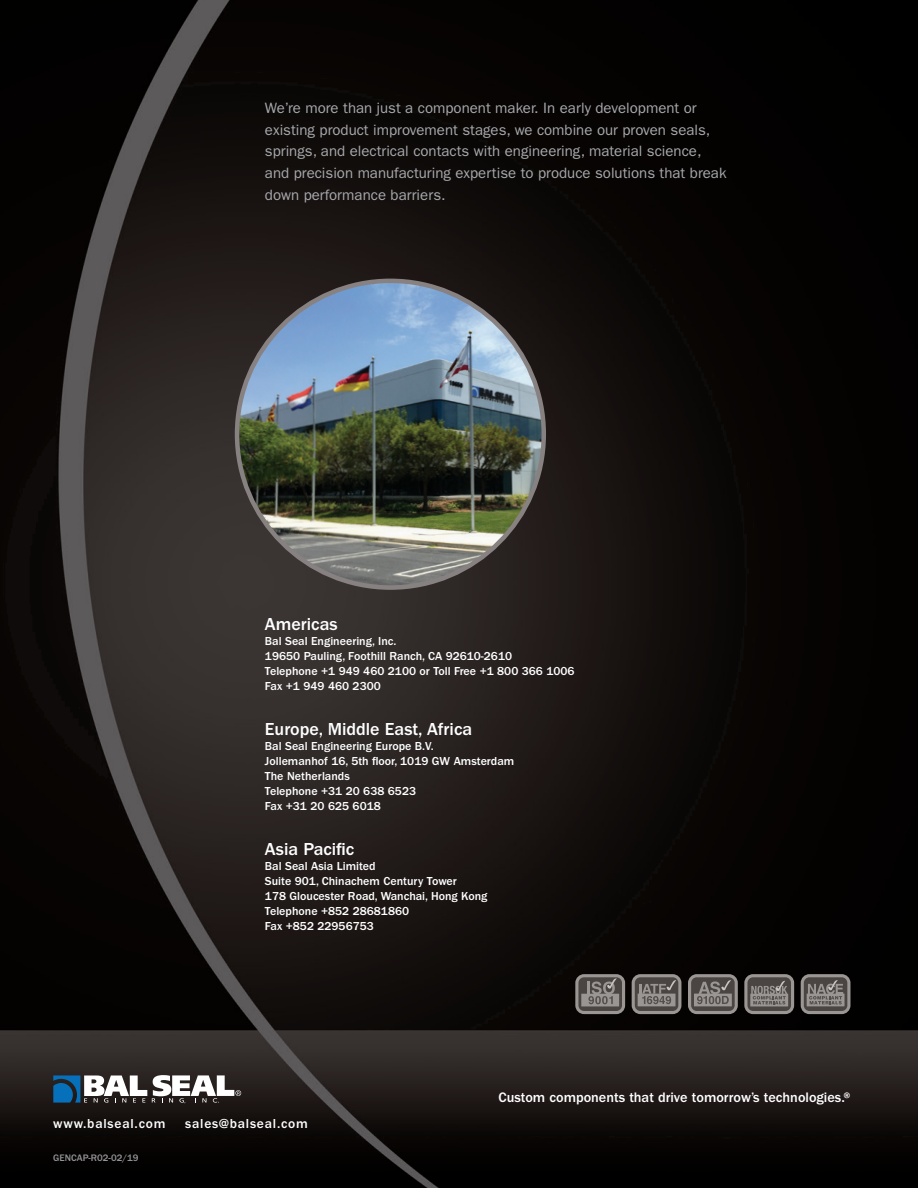
<style>
.page{position:relative;width:918px;height:1188px;background:#fff}
.page>*{position:absolute;margin:0;border:0;box-sizing:border-box;transform-origin:0 0}
.t1{font:500 18px "ITC Franklin Gothic Std";color:#fff}
.t2{font:15px/21.8px "ITC Franklin Gothic Std";color:#a8a9ad}
.t3{font:500 14.25px "ITC Franklin Gothic Std";color:#fff}
.t4{font:500 13.5px "ITC Franklin Gothic Std";letter-spacing:.06em;color:#fff}
.t5{font:500 12px/15px "ITC Franklin Gothic Std";color:#fff}
.t6{font:500 9.75px "ITC Franklin Gothic Std";color:#939598}
</style>
<div class="page">
<img style="left:0;top:0;width:918px;height:1188px">
<img style="left:237px;top:281px;width:307px;height:307px;border-radius:153px">
<svg style="left:53px;top:1075px;width:188px;height:28px"></svg>
<div style="left:575px;top:974px;width:50px;height:40px;background:#9a9694;border-radius:9px"></div>
<div style="left:578px;top:977px;width:44px;height:34px;background:#4a4543;border-radius:6px"></div>
<div style="left:581px;top:994px;width:38px;height:12px;background:#9a9694"></div>
<svg style="left:587px;top:978px;width:30px;height:26px"></svg>
<div style="left:744px;top:974px;width:50px;height:40px;background:#9a9694;border-radius:9px"></div>
<div style="left:747px;top:977px;width:44px;height:34px;background:#4a4543;border-radius:6px"></div>
<svg style="left:750px;top:981px;width:38px;height:25px"></svg>
<svg style="left:801px;top:974px;width:49px;height:40px"></svg>
<svg style="left:804px;top:977px;width:43px;height:34px"></svg>
<svg style="left:807px;top:980px;width:38px;height:26px"></svg>
<div style="left:688px;top:974px;width:50px;height:40px;background:#9a9694;border-radius:9px"></div>
<div style="left:691px;top:977px;width:44px;height:34px;background:#4a4543;border-radius:6px"></div>
<div style="left:694px;top:994px;width:38px;height:12px;background:#9a9694"></div>
<svg style="left:697px;top:980px;width:34px;height:24px"></svg>
<svg style="left:632px;top:974px;width:49px;height:40px"></svg>
<svg style="left:635px;top:977px;width:43px;height:34px"></svg>
<div style="left:638px;top:994px;width:37px;height:12px;background:#9a9694"></div>
<svg style="left:639px;top:980px;width:37px;height:24px"></svg>
<p class="t2" style="left:265px;top:97px;width:463px">We’re more than just a component maker. In early development or existing product improvement stages, we combine our proven seals, springs, and electrical contacts with engineering, material science, and precision manufacturing expertise to produce solutions that break down performance barriers.</p>
<p class="t1" style="left:265px;top:614px;width:74px">Americas</p>
<p class="t5" style="left:265px;top:634px;width:133px">Bal Seal Engineering, Inc.</p>
<p class="t5" style="left:265px;top:649px;width:249px">19650 Pauling, Foothill Ranch, CA 92610-2610</p>
<p class="t5" style="left:265px;top:664px;width:311px">Telephone +1 949 460 2100 or Toll Free +1 800 366 1006<br>Fax +1 949 460 2300</p>
<p class="t1" style="left:265px;top:719px;width:209px">Europe, Middle East, Africa</p>
<p class="t5" style="left:265px;top:739px;width:170px">Bal Seal Engineering Europe B.V.</p>
<p class="t5" style="left:265px;top:754px;width:251px">Jollemanhof 16, 5th floor, 1019 GW Amsterdam</p>
<p class="t5" style="left:265px;top:769px;width:86px">The Netherlands</p>
<p class="t5" style="left:265px;top:784px;width:153px">Telephone +31 20 638 6523</p>
<p class="t5" style="left:265px;top:799px;width:117px">Fax +31 20 625 6018</p>
<p class="t1" style="left:265px;top:839px;width:91px">Asia Pacific</p>
<p class="t5" style="left:265px;top:859px;width:112px">Bal Seal Asia Limited</p>
<p class="t5" style="left:265px;top:874px;width:193px">Suite 901, Chinachem Century Tower</p>
<p class="t5" style="left:265px;top:889px;width:224px">178 Gloucester Road, Wanchai, Hong Kong</p>
<p class="t5" style="left:265px;top:904px;width:146px">Telephone +852 28681860</p>
<p class="t5" style="left:265px;top:919px;width:110px">Fax +852 22956753</p>
<p class="t4" style="left:53px;top:1116px;width:114px">www.balseal.com</p>
<p class="t4" style="left:185px;top:1116px;width:124px">sales@balseal.com</p>
<p class="t6" style="left:53px;top:1152px;width:87px">GENCAP-R02-02/19</p>
<p class="t3" style="left:498px;top:1089px;width:354px">Custom components that drive tomorrow’s technologies.®</p>
</div>
